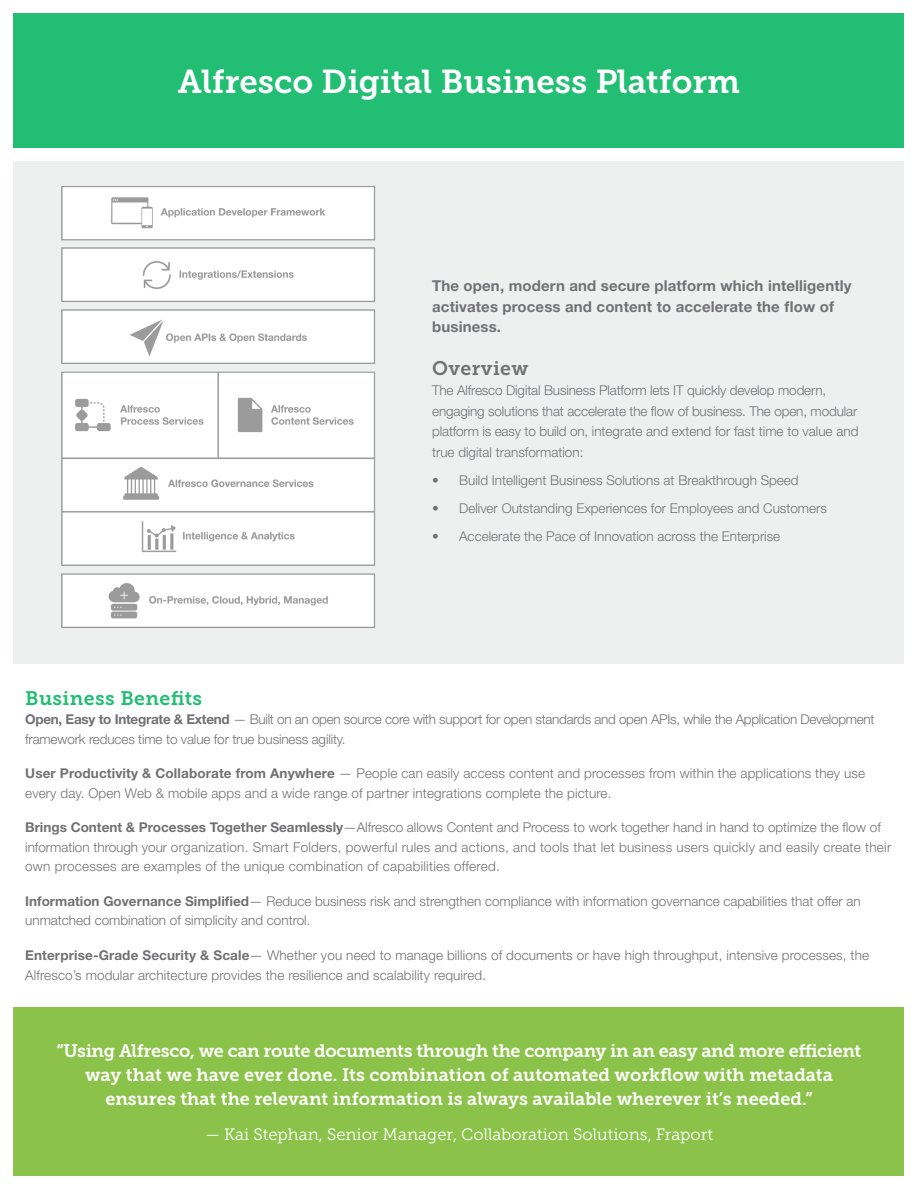
<style>
.page{position:relative;width:918px;height:1188px;background:#fff}
.page>*{position:absolute;margin:0;border:0;box-sizing:border-box;transform-origin:0 0}
.t1{font:33px "Museo Slab 700";color:#fff}
.Paragraph_Style_1{font:19.5px "Museo Slab 700";letter-spacing:.02em;color:#22be73}
.Paragraph_Style_1-2{font:19.5px "Museo Slab 700";letter-spacing:.02em;color:#727174}
.t2{font:18px/24px "Museo Slab 700";letter-spacing:-.02em;color:#fff;text-align:center}
.t3{font:18px "Museo Slab 700";color:#fff}
.t4{font:16.5px "Museo Slab 300";color:#fff}
.Paragraph_Style_1-3{font:700 15px/20.5px "Helvetica Neue LT Std";letter-spacing:.01em;color:#727174}
.Paragraph_Style_1-4{font:300 13.5px/19.5px "Helvetica Neue LT Std";letter-spacing:.01em;color:#717174}
.Paragraph_Style_1-5{font:300 13.5px/20.5px "Helvetica Neue LT Std";color:#727174}
.Paragraph_Style_1-6{font:300 13.5px "Helvetica Neue LT Std";letter-spacing:-.02em;color:#717174}
.Paragraph_Style_1-7{font:300 13.5px "Helvetica Neue LT Std";letter-spacing:-.01em;color:#717174}
.s1{font-weight:700}
</style>
<div class="page">
<div style="left:14px;top:162px;width:890px;height:502px;background:#eef0f0"></div>
<div style="left:14px;top:14px;width:890px;height:134px;background:#22be73"></div>
<img style="left:61px;top:186px;width:315px;height:442px">
<div style="left:14px;top:1007px;width:890px;height:169px;background:#8bc34a"></div>
<p class="t1" style="left:178px;top:63px;width:564px">Alfresco Digital Business Platform</p>
<p class="Paragraph_Style_1-3" style="left:432px;top:275px;width:421px">The open, modern and secure platform which intelligently activates process and content to accelerate the flow of</p>
<p class="Paragraph_Style_1-3" style="left:432px;top:316px;width:70px">business.</p>
<p class="Paragraph_Style_1-2" style="left:432px;top:357px;width:98px">Overview</p>
<p class="Paragraph_Style_1-5" style="left:432px;top:380px;width:428px">The Alfresco Digital Business Platform lets IT quickly develop modern, engaging solutions that accelerate the flow of business. The open, modular platform is easy to build on, integrate and extend for fast time to value and true digital transformation:</p>
<p class="Paragraph_Style_1-5" style="left:432px;top:469px;width:368px">• Build Intelligent Business Solutions at Breakthrough Speed</p>
<p class="Paragraph_Style_1-5" style="left:432px;top:497px;width:396px">• Deliver Outstanding Experiences for Employees and Customers</p>
<p class="Paragraph_Style_1-5" style="left:432px;top:525px;width:350px">• Accelerate the Pace of Innovation across the Enterprise</p>
<p class="Paragraph_Style_1" style="left:25px;top:687px;width:179px">Business Benefits</p>
<p class="Paragraph_Style_1-6" style="left:25px;top:711px;width:851px"><span class="s1">Open, Easy to Integrate &amp; Extend</span> — Built on an open source core with support for open standards and open APIs, while the Application Development</p>
<p class="Paragraph_Style_1-7" style="left:25px;top:731px;width:322px">framework reduces time to value for true business agility.</p>
<p class="Paragraph_Style_1-4" style="left:25px;top:764px;width:842px"><span class="s1">User Productivity &amp; Collaborate from Anywhere</span> — People can easily access content and processes from within the applications they use every day. Open Web &amp; mobile apps and a wide range of partner integrations complete the picture.</p>
<p class="Paragraph_Style_1-4" style="left:25px;top:818px;width:868px"><span class="s1">Brings Content &amp; Processes Together Seamlessly</span>—Alfresco allows Content and Process to work together hand in hand to optimize the flow of information through your organization. Smart Folders, powerful rules and actions, and tools that let business users quickly and easily create their own processes are examples of the unique combination of capabilities offered.</p>
<p class="Paragraph_Style_1-4" style="left:25px;top:891px;width:837px"><span class="s1">Information Governance Simplified</span>— Reduce business risk and strengthen compliance with information governance capabilities that offer an unmatched combination of simplicity and control.</p>
<p class="Paragraph_Style_1-4" style="left:25px;top:945px;width:845px;line-height:20.5px"><span class="s1">Enterprise-Grade Security &amp; Scale</span>— Whether you need to manage billions of documents or have high throughput, intensive processes, the<br>Alfresco’s modular architecture provides the resilience and scalability required.</p>
<p class="t2" style="left:57px;top:1039px;width:806px">“Using Alfresco, we can route documents through the company in an easy and more efficient way that we have ever done. Its combination of automated workflow with metadata</p>
<p class="t3" style="left:105px;top:1089px;width:709px">ensures that the relevant information is always available wherever it’s needed.”</p>
<p class="t4" style="left:205px;top:1125px;width:509px">— Kai Stephan, Senior Manager, Collaboration Solutions, Fraport</p>
</div>
